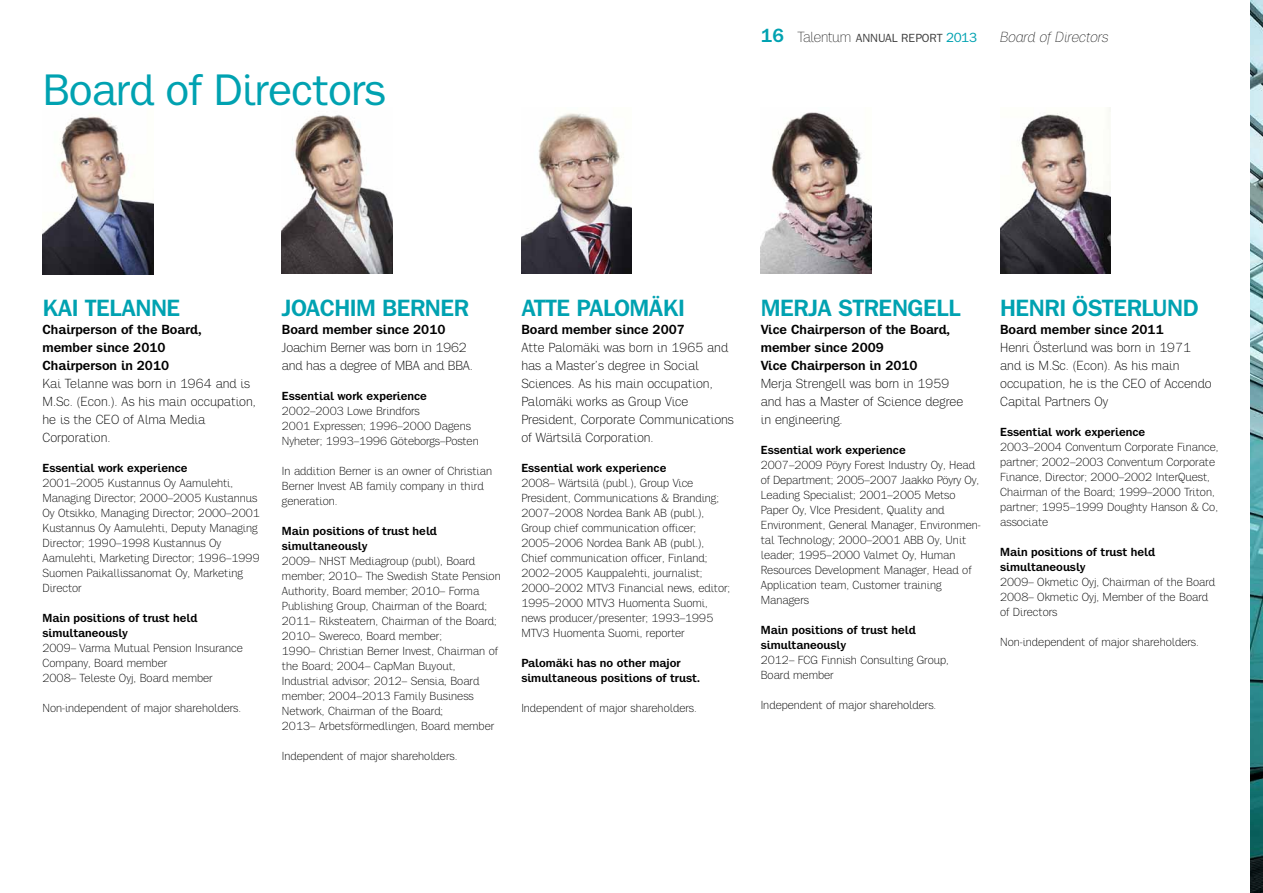
<style>
.page{position:relative;width:1263px;height:893px;background:#fff}
.page>*{position:absolute;margin:0;border:0;box-sizing:border-box;transform-origin:0 0}
.t1{font:500 45px "Talentum";letter-spacing:-.02em;color:#00a2b1}
.t2{font:700 24px "Talentum";letter-spacing:-.02em;color:#00a2b1}
.t3{font:italic 100 15px "Talentum";color:#000}
.t4{font:300 13.5px/18px "Talentum";color:#000}
.t5{font:300 12px/15px "Talentum";color:#000}
.t6{font:700 12px/15px "Talentum";color:#000}
.t7{font:500 12px "Talentum";color:#414141}
.s1{font-weight:700;font-size:19.5px;color:#00a2b1}
.s2{font-weight:100;font-size:15px;color:#000}
.s3{font-size:13.5px;color:#00a2b1}
.s4{font-weight:700}
</style>
<div class="page">
<img style="left:282px;top:115px;width:110px;height:158px">
<img style="left:761px;top:112px;width:110px;height:161px">
<img style="left:521px;top:113px;width:111px;height:160px">
<img style="left:1000px;top:107px;width:111px;height:166px">
<img style="left:43px;top:116px;width:110px;height:158px">
<img style="left:1250px;top:0;width:13px;height:893px">
<p class="t1" style="left:43px;top:64px;width:345px">Board of Directors</p>
<p class="t7" style="left:761px;top:31px;width:218px"><span class="s1">16</span> <span class="s2">Talentum</span> ANNUAL REPORT <span class="s3">2013</span></p>
<p class="t3" style="left:1000px;top:29px;width:110px">Board of Directors</p>
<p class="t2" style="left:43px;top:294px;width:109px">KAI TELANNE</p>
<p class="t4" style="left:43px;top:321px;width:215px"><span class="s4">Chairperson of the Board,<br>member since 2010<br>Chairperson in 2010<br></span>Kai Telanne was born in 1964 and is<br>M.Sc. (Econ.). As his main occupation, he is the CEO of Alma Media<br>Corporation.</p>
<p class="t5" style="left:43px;top:461px;width:219px"><span class="s4">Essential work experience<br></span>2001–2005 Kustannus Oy Aamulehti, Managing Director; 2000–2005 Kustannus Oy Otsikko, Managing Director; 2000–2001<br>Kustannus Oy Aamulehti, Deputy Managing Director; 1990–1998 Kustannus Oy Aamulehti, Marketing Director; 1996–1999<br>Suomen Paikallissanomat Oy, Marketing Director</p>
<p class="t5" style="left:43px;top:611px;width:202px"><span class="s4">Main positions of trust held simultaneously<br></span>2009– Varma Mutual Pension Insurance<br>Company, Board member<br>2008– Teleste Oyj, Board member</p>
<p class="t5" style="left:43px;top:701px;width:200px">Non-independent of major shareholders.</p>
<p class="t2" style="left:282px;top:294px;width:189px">Joachim Berner</p>
<p class="t4" style="left:282px;top:321px;width:192px"><span class="s4">Board member since 2010<br></span>Joachim Berner was born in 1962 and has a degree of MBA and BBA.</p>
<p class="t5" style="left:282px;top:389px;width:198px"><span class="s4">Essential work experience<br></span>2002–2003 Lowe Brindfors<br>2001 Expressen; 1996–2000 Dagens<br>Nyheter; 1993–1996 Göteborgs–Posten</p>
<p class="t5" style="left:282px;top:464px;width:212px">In addition Berner is an owner of Christian<br>Berner Invest AB family company in third generation.</p>
<p class="t5" style="left:282px;top:524px;width:220px"><span class="s4">Main positions of trust held simultaneously<br></span>2009– NHST Mediagroup (publ), Board member; 2010– The Swedish State Pension Authority, Board member; 2010– Forma Publishing Group, Chairman of the Board; 2011– Riksteatern, Chairman of the Board; 2010– Swereco, Board member;<br>1990– Christian Berner Invest, Chairman of the Board; 2004– CapMan Buyout, Industrial advisor; 2012– Sensia, Board member; 2004–2013 Family Business Network, Chairman of the Board;<br>2013– Arbetsförmedlingen, Board member</p>
<p class="t5" style="left:282px;top:749px;width:177px">Independent of major shareholders.</p>
<p class="t2" style="left:521px;top:294px;width:152px">Atte Palomäki</p>
<p class="t4" style="left:521px;top:321px;width:214px"><span class="s4">Board member since 2007<br></span>Atte Palomäki was born in 1965 and has a Master’s degree in Social<br>Sciences. As his main occupation,<br>Palomäki works as Group Vice<br>President, Corporate Communications of Wärtsilä Corporation.</p>
<p class="t5" style="left:521px;top:461px;width:210px"><span class="s4">Essential work experience<br></span>2008– Wärtsilä (publ.), Group Vice President, Communications &amp; Branding; 2007–2008 Nordea Bank AB (publ.), Group chief communication officer; 2005–2006 Nordea Bank AB (publ.), Chief communication officer, Finland; 2002–2005 Kauppalehti, journalist; 2000–2002 MTV3 Financial news, editor; 1995–2000 MTV3 Huomenta Suomi, news producer/presenter; 1993–1995<br>MTV3 Huomenta Suomi, reporter</p>
<p class="t6" style="left:521px;top:656px;width:181px">Palomäki has no other major simultaneous positions of trust.</p>
<p class="t5" style="left:521px;top:701px;width:177px">Independent of major shareholders.</p>
<p class="t2" style="left:761px;top:294px;width:201px">Merja Strengell</p>
<p class="t4" style="left:761px;top:321px;width:204px"><span class="s4">Vice Chairperson of the Board, member since 2009<br>Vice Chairperson in 2010<br></span>Merja Strengell was born in 1959 and has a Master of Science degree in engineering.</p>
<p class="t5" style="left:761px;top:443px;width:222px"><span class="s4">Essential work experience<br></span>2007–2009 Pöyry Forest Industry Oy, Head of Department; 2005–2007 Jaakko Pöyry Oy, Leading Specialist; 2001–2005 Metso Paper Oy, VIce President, Quality and Environment, General Manager, Environmen&shy;tal Technology; 2000–2001 ABB Oy, Unit leader; 1995–2000 Valmet Oy, Human Resources Development Manager, Head of Application team, Customer training Managers</p>
<p class="t5" style="left:761px;top:623px;width:190px"><span class="s4">Main positions of trust held simultaneously<br></span>2012– FCG Finnish Consulting Group,<br>Board member</p>
<p class="t5" style="left:761px;top:698px;width:177px">Independent of major shareholders.</p>
<p class="t2" style="left:1000px;top:294px;width:197px">Henri Österlund</p>
<p class="t4" style="left:1000px;top:321px;width:213px"><span class="s4">Board member since 2011<br></span>Henri Österlund was born in 1971 and is M.Sc. (Econ). As his main occupation, he is the CEO of Accendo<br>Capital Partners Oy</p>
<p class="t5" style="left:1000px;top:425px;width:220px"><span class="s4">Essential work experience<br></span>2003–2004 Conventum Corporate Finance, partner; 2002–2003 Conventum Corporate Finance, Director; 2000–2002 InterQuest, Chairman of the Board; 1999–2000 Triton, partner; 1995–1999 Doughty Hanson &amp; Co, associate</p>
<p class="t5" style="left:1000px;top:545px;width:217px"><span class="s4">Main positions of trust held simultaneously<br></span>2009– Okmetic Oyj, Chairman of the Board<br>2008– Okmetic Oyj, Member of the Board of Directors</p>
<p class="t5" style="left:1000px;top:635px;width:200px">Non-independent of major shareholders.</p>
</div>
